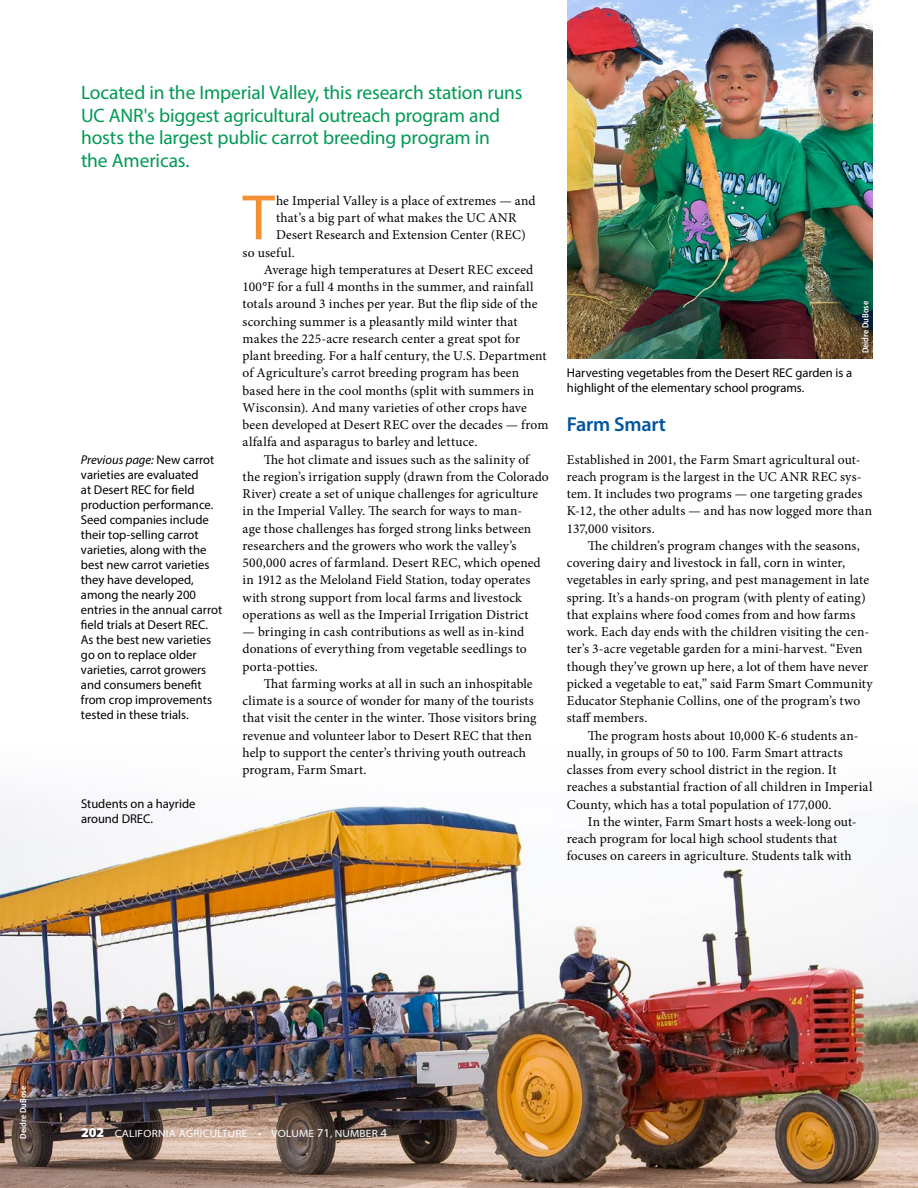
<style>
.page{position:relative;width:918px;height:1188px;background:#fff}
.page>*{position:absolute;margin:0;border:0;box-sizing:border-box;transform-origin:0 0}
.t1{font:64.65px "Myriad Pro";color:#f39034}
.t2{font:600 20.25px "Myriad Pro";letter-spacing:-.01em;color:#0055a2}
.t3{font:19.5px/22.5px "Myriad Pro";letter-spacing:-.01em;color:#009954}
.t4{font:13.5px/17.2px "Minion Pro";letter-spacing:.01em;color:#000}
.t5{font:12.75px/15px "Myriad Pro";color:#000}
.t6{font:semi-expanded 10.5px "Myriad Pro";letter-spacing:.02em;color:#fff}
.t7{font:600 semi-condensed 9px "Myriad Pro";color:#fff}
.s1{font-style:italic}
.s2{font-weight:900;font-stretch:normal;font-size:13.5px}
.s3{font-size:12px}
</style>
<div class="page">
<img style="left:0;top:802px;width:918px;height:386px">
<img style="left:567px;top:0;width:306px;height:358px">
<div style="left:862px;top:301px;width:9px;height:55px;background:#000;opacity:.35"></div>
<h3 class="t3" style="left:81px;top:81px;width:443px">Located in the Imperial Valley, this research station runs UC ANR's biggest agricultural outreach program and hosts the largest public carrot breeding program in<br>the Americas.</h3>
<p class="t5" style="left:81px;top:452px;width:143px"><span class="s1">Previous page:</span> New carrot varieties are evaluated<br>at Desert REC for field production performance.<br>Seed companies include their top-selling carrot varieties, along with the best new carrot varieties they have developed, among the nearly 200 entries in the annual carrot field trials at Desert REC.<br>As the best new varieties go on to replace older varieties, carrot growers and consumers benefit from crop improvements tested in these trials.</p>
<p class="t5" style="left:81px;top:796px;width:116px">Students on a hayride around DREC.</p>
<h1 class="t1" style="left:243px;top:178px;width:34px">T</h1>
<p class="t4" style="left:276px;top:192px;width:261px">he Imperial Valley is a place of extremes — and</p>
<p class="t4" style="left:276px;top:209px;width:242px">that’s a big part of what makes the UC ANR</p>
<p class="t4" style="left:276px;top:226px;width:251px">Desert Research and Extension Center (REC)</p>
<p class="t4" style="left:243px;top:244px;width:54px">so useful.</p>
<p class="t4" style="left:264px;top:261px;width:271px">Average high temperatures at Desert REC exceed</p>
<p class="t4" style="left:243px;top:278px;width:292px">100°F for a full 4 months in the summer, and rainfall</p>
<p class="t4" style="left:243px;top:295px;width:296px">totals around 3 inches per year. But the flip side of the</p>
<p class="t4" style="left:243px;top:313px;width:276px">scorching summer is a pleasantly mild winter that</p>
<p class="t4" style="left:243px;top:330px;width:279px">makes the 225-acre research center a great spot for</p>
<p class="t4" style="left:243px;top:347px;width:305px">plant breeding. For a half century, the U.S. Department</p>
<p class="t4" style="left:243px;top:364px;width:278px">of Agriculture’s carrot breeding program has been</p>
<p class="t4" style="left:243px;top:382px;width:293px">based here in the cool months (split with summers in</p>
<p class="t4" style="left:243px;top:399px;width:286px">Wisconsin). And many varieties of other crops have</p>
<p class="t4" style="left:243px;top:416px;width:307px">been developed at Desert REC over the decades — from</p>
<p class="t4" style="left:243px;top:433px;width:236px">alfalfa and asparagus to barley and lettuce.</p>
<p class="t4" style="left:264px;top:451px;width:267px">The hot climate and issues such as the salinity of</p>
<p class="t4" style="left:243px;top:468px;width:308px">the region’s irrigation supply (drawn from the Colorado</p>
<p class="t4" style="left:243px;top:485px;width:297px">River) create a set of unique challenges for agriculture</p>
<p class="t4" style="left:243px;top:502px;width:281px">in the Imperial Valley. The search for ways to man-</p>
<p class="t4" style="left:243px;top:520px;width:290px">age those challenges has forged strong links between</p>
<p class="t4" style="left:243px;top:537px;width:275px">researchers and the growers who work the valley’s</p>
<p class="t4" style="left:243px;top:554px;width:300px">500,000 acres of farmland. Desert REC, which opened</p>
<p class="t4" style="left:243px;top:571px;width:289px">in 1912 as the Meloland Field Station, today operates</p>
<p class="t4" style="left:243px;top:589px;width:281px">with strong support from local farms and livestock</p>
<p class="t4" style="left:243px;top:606px;width:287px">operations as well as the Imperial Irrigation District</p>
<p class="t4" style="left:243px;top:623px;width:286px">— bringing in cash contributions as well as in-kind donations of everything from vegetable seedlings to porta-potties.</p>
<p class="t4" style="left:243px;top:675px;width:295px;text-indent:21px">That farming works at all in such an inhospitable climate is a source of wonder for many of the tourists that visit the center in the winter. Those visitors bring revenue and volunteer labor to Desert REC that then help to support the center’s thriving youth outreach program, Farm Smart.</p>
<p class="t5" style="left:567px;top:365px;width:287px">Harvesting vegetables from the Desert REC garden is a highlight of the elementary school programs.</p>
<p class="t7" style="left:860px;top:353px;width:54px;rotate:-90deg">Deidre DuBose</p>
<h2 class="t2" style="left:567px;top:411px;width:101px">Farm Smart</h2>
<p class="t4" style="left:567px;top:451px;width:307px">Established in 2001, the Farm Smart agricultural out&shy;reach program is the largest in the UC ANR REC sys&shy;tem. It includes two programs — one targeting grades K-12, the other adults — and has now logged more than 137,000 visitors.</p>
<p class="t4" style="left:567px;top:537px;width:307px;text-indent:21px">The children’s program changes with the seasons, covering dairy and livestock in fall, corn in winter, vegetables in early spring, and pest management in late spring. It’s a hands-on program (with plenty of eating) that explains where food comes from and how farms work. Each day ends with the children visiting the cen&shy;ter’s 3-acre vegetable garden for a mini-harvest. “Even though they’ve grown up here, a lot of them have never picked a vegetable to eat,” said Farm Smart Community Educator Stephanie Collins, one of the program’s two staff members.</p>
<p class="t4" style="left:567px;top:727px;width:307px;text-indent:21px">The program hosts about 10,000 K-6 students an&shy;nually, in groups of 50 to 100. Farm Smart attracts classes from every school district in the region. It reaches a substantial fraction of all children in Imperial County, which has a total population of 177,000.</p>
<p class="t4" style="left:567px;top:813px;width:291px;text-indent:21px">In the winter, Farm Smart hosts a week-long out&shy;reach program for local high school students that focuses on careers in agriculture. Students talk with</p>
<p class="t7" style="left:18px;top:1139px;width:54px;rotate:-90deg">Deidre DuBose</p>
<p class="t6" style="left:81px;top:1127px;width:308px"><span class="s2">202</span> CALIFORNIA AGRICULTURE • VOLUME <span class="s3">71</span>, NUMBER <span class="s3">4</span></p>
</div>
